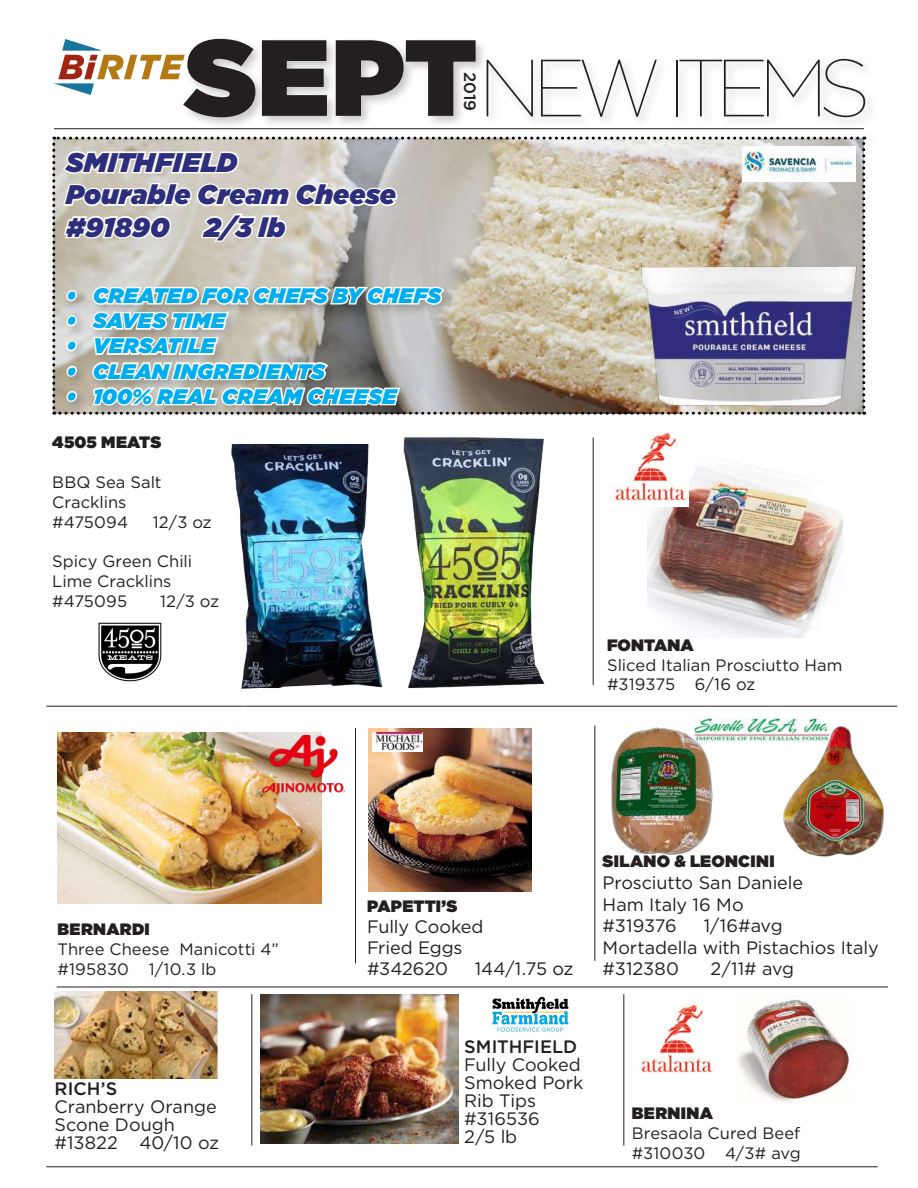
<style>
.page{position:relative;width:918px;height:1188px;background:#fff}
.page>*{position:absolute;margin:0;border:0;box-sizing:border-box;transform-origin:0 0}
.t1{font:100 81px "Gotham";letter-spacing:-.115em;color:#231f20}
.t2{font:italic 900 27px/32.4px "Gotham";letter-spacing:.005em;color:#2d2f7c}
.t3{font:italic 900 21px "Gotham";letter-spacing:.015em;color:#00aeef}
.t4{font:18px/18px "Gotham";letter-spacing:-.005em;color:#231f20}
.t5{font:500 18px "Gotham";letter-spacing:.005em;color:#231f20}
.t6{font:16.5px/19.8px "Gotham";color:#231f20}
.t7{font:900 16.5px "Gotham";letter-spacing:.015em;color:#231f20}
.t8{font:500 16.5px "Gotham";color:#231f20}
.s1{font-weight:900;font-size:108px}
</style>
<div class="page">
<div style="left:181px;top:35px;width:307px;height:95px;background:#231f20;opacity:.25"></div>
<div style="left:483px;top:55px;width:395px;height:75px;background:#fcfcfc"></div>
<div style="left:58px;top:131px;width:823px;height:17px;background:#231f20;opacity:.75"></div>
<hr style="left:54px;top:128px;width:810px;height:1px;background:#231f20">
<hr style="left:57px;top:987px;width:831px;height:1px;background:#231f20">
<hr style="left:46px;top:706px;width:851px;height:1px;background:#231f20">
<hr style="left:46px;top:1167px;width:832px;height:1px;background:#231f20">
<svg style="left:54px;top:39px;width:131px;height:56px"></svg>
<hr style="left:252px;top:994px;width:1px;height:152px;background:#231f20">
<hr style="left:624px;top:994px;width:1px;height:152px;background:#231f20">
<hr style="left:593px;top:438px;width:1px;height:247px;background:#231f20">
<hr style="left:355px;top:728px;width:1px;height:235px;background:#231f20">
<hr style="left:595px;top:726px;width:1px;height:235px;background:#231f20">
<img style="left:57px;top:733px;width:265px;height:171px">
<img style="left:98px;top:622px;width:64px;height:60px">
<img style="left:263px;top:736px;width:82px;height:58px">
<img style="left:403px;top:437px;width:142px;height:252px">
<img style="left:368px;top:728px;width:163px;height:163px">
<img style="left:55px;top:992px;width:163px;height:86px">
<img style="left:647px;top:466px;width:196px;height:172px">
<img style="left:693px;top:718px;width:135px;height:25px">
<img style="left:372px;top:733px;width:50px;height:19px">
<img style="left:611px;top:721px;width:113px;height:134px">
<img style="left:781px;top:726px;width:103px;height:131px">
<img style="left:492px;top:996px;width:77px;height:36px">
<img style="left:614px;top:432px;width:75px;height:74px">
<img style="left:639px;top:1004px;width:75px;height:70px">
<img style="left:261px;top:994px;width:197px;height:149px">
<img style="left:231px;top:444px;width:152px;height:244px">
<svg style="left:231px;top:669px;width:104px;height:20px"></svg>
<img style="left:52px;top:137px;width:813px;height:278px">
<img style="left:737px;top:998px;width:114px;height:104px">
<h1 class="t1" style="left:185px;top:38px;width:687px"><span class="s1">SEPT</span>NEW ITEMS</h1>
<p class="t8" style="left:481px;top:72px;width:41px;rotate:90deg">2019</p>
<h2 class="t2" style="left:66px;top:146px;width:331px">SMITHFIELD<br>Pourable Cream Cheese #91890</h2>
<h2 class="t2" style="left:204px;top:210px;width:83px">2/3 lb</h2>
<p class="t3" style="left:66px;top:281px;width:377px">• CREATED FOR CHEFS BY CHEFS</p>
<p class="t3" style="left:66px;top:306px;width:161px">• SAVES TIME</p>
<p class="t3" style="left:66px;top:331px;width:151px">• VERSATILE</p>
<p class="t3" style="left:66px;top:356px;width:260px">• CLEAN INGREDIENTS</p>
<p class="t3" style="left:66px;top:381px;width:332px">• 100% REAL CREAM CHEESE</p>
<p class="t7" style="left:52px;top:431px;width:111px">4505 MEATS</p>
<p class="t6" style="left:52px;top:472px;width:111px">BBQ Sea Salt<br>Cracklins #475094</p>
<p class="t6" style="left:153px;top:511px;width:60px">12/3 oz</p>
<p class="t6" style="left:52px;top:551px;width:141px">Spicy Green Chili<br>Lime Cracklins #475095</p>
<p class="t6" style="left:160px;top:591px;width:60px">12/3 oz</p>
<p class="t7" style="left:57px;top:918px;width:94px">BERNARDI</p>
<p class="t6" style="left:57px;top:939px;width:223px">Three Cheese Manicotti 4” #195830 1/10.3 lb</p>
<p class="t5" style="left:55px;top:1077px;width:64px">RICH’S</p>
<p class="t4" style="left:55px;top:1098px;width:166px">Cranberry Orange<br>Scone Dough #13822 40/10 oz</p>
<p class="t7" style="left:607px;top:633px;width:88px">FONTANA</p>
<p class="t6" style="left:607px;top:654px;width:237px">Sliced Italian Prosciutto Ham #319375 6/16 oz</p>
<p class="t7" style="left:367px;top:894px;width:92px">PAPETTI’S</p>
<p class="t4" style="left:367px;top:916px;width:118px;line-height:21px">Fully Cooked<br>Fried Eggs #342620</p>
<p class="t4" style="left:475px;top:959px;width:100px">144/1.75 oz</p>
<p class="t7" style="left:603px;top:850px;width:173px">SILANO &amp; LEONCINI</p>
<p class="t4" style="left:603px;top:871px;width:202px;line-height:21.6px">Prosciutto San Daniele<br>Ham Italy 16 Mo #319376</p>
<p class="t4" style="left:603px;top:915px;width:278px;line-height:21.6px;text-indent:101px">1/16#avg<br>Mortadella with Pistachios Italy #312380</p>
<p class="t4" style="left:711px;top:960px;width:85px">2/11# avg</p>
<p class="t5" style="left:464px;top:1035px;width:115px">SMITHFIELD</p>
<p class="t4" style="left:464px;top:1055px;width:120px">Fully Cooked<br>Smoked Pork<br>Rib Tips #316536<br>2/5 lb</p>
<p class="t7" style="left:632px;top:1101px;width:83px">BERNINA</p>
<p class="t6" style="left:632px;top:1123px;width:170px">Bresaola Cured Beef #310030 4/3# avg</p>
</div>
